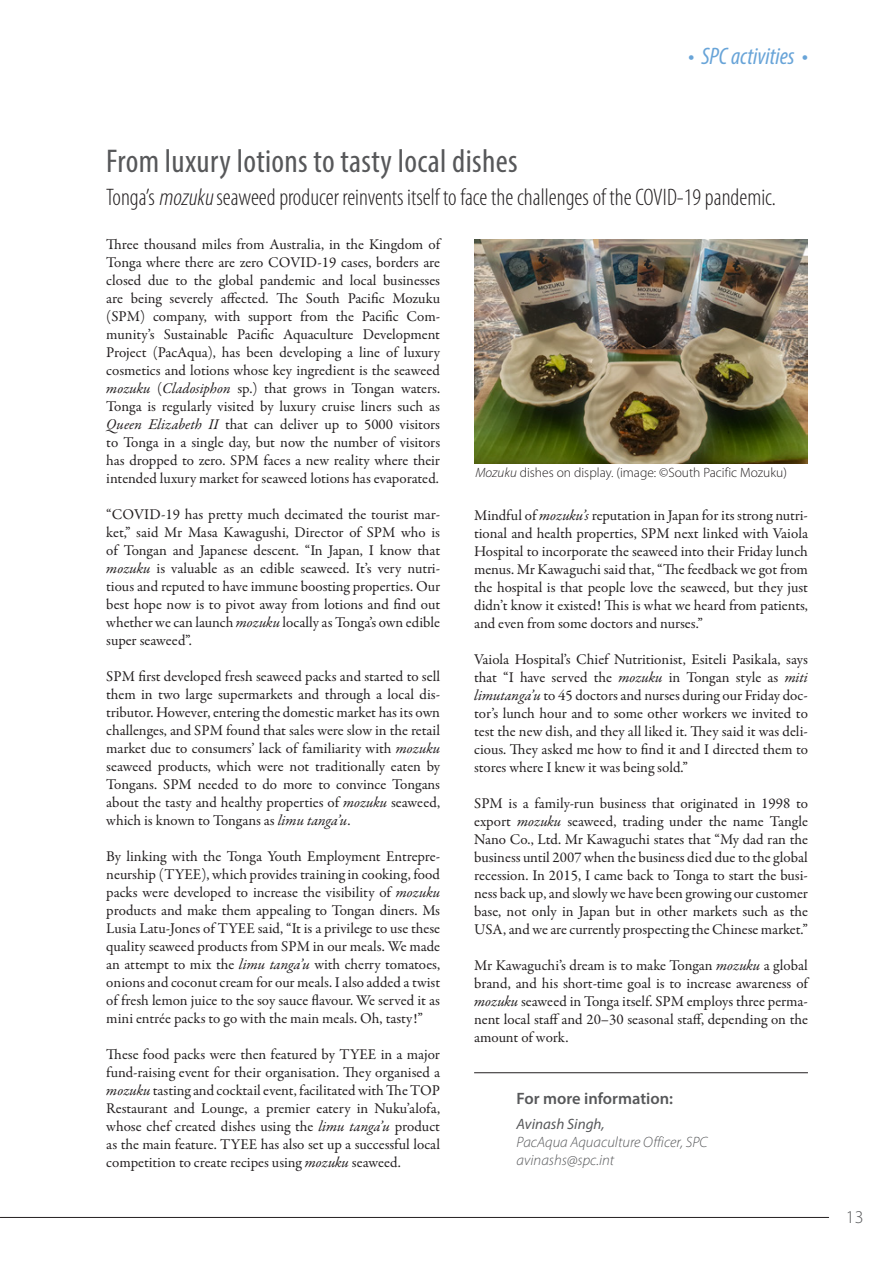
<style>
.page{position:relative;width:893px;height:1263px;background:#fff}
.page>*{position:absolute;margin:0;border:0;box-sizing:border-box;transform-origin:0 0}
.Title_article{font:condensed 33px "Myriad Pro";letter-spacing:.01em;color:#57585a}
.intro{font:300 condensed 24px "Myriad Pro";color:#231f20}
.t1{font:italic condensed 24px "Myriad Pro";color:#68a4d8}
.t2{font:300 18px "Myriad Pro";color:#57585a}
.for_more_information{font:600 16.5px "Myriad Pro";color:#57585a}
.t3{font:15px/18px "Garamond Premr Pro";letter-spacing:-.005em;color:#231f20;text-align:justify}
.for_more_info_email{font:italic 300 15px "Myriad Pro";color:#57585a}
.For_more_info_name{font:italic 15px "Myriad Pro";color:#57585a}
.caption_Figure{font:300 13.5px "Myriad Pro";color:#231f20}
.s1{font-style:italic}
</style>
<div class="page">
<hr style="left:0;top:1217px;width:829px;height:1px;background:#231f20">
<img style="left:474px;top:239px;width:334px;height:225px">
<hr style="left:474px;top:1072px;width:334px;height:1px;background:#231f20">
<h2 class="t1" style="left:688px;top:41px;width:121px">• SPC activities •</h2>
<p class="Title_article" style="left:106px;top:141px;width:413px">From luxury lotions to tasty local dishes</p>
<p class="intro" style="left:106px;top:183px;width:671px">Tonga’s <span class="s1">mozuku</span>seaweed producer reinvents itself to face the challenges of the COVID-19 pandemic.</p>
<p class="t3" style="left:106px;top:236px;width:335px">Three thousand miles from Australia, in the Kingdom of Tonga where there are zero COVID-19 cases, borders are closed due to the global pandemic and local businesses are being severely affected. The South Pacific Mozuku (SPM) company, with support from the Pacific Com&shy;munity’s Sustainable Pacific Aquaculture Development Project (PacAqua), has been developing a line of luxury cosmetics and lotions whose key ingredient is the seaweed <span class="s1">mozuku</span> (<span class="s1">Cladosiphon</span> sp.) that grows in Tongan waters.<br>Tonga is regularly visited by luxury cruise liners such as <span class="s1">Queen Elizabeth II</span> that can deliver up to 5000 visitors to Tonga in a single day, but now the number of visitors has dropped to zero. SPM faces a new reality where their intended luxury market for seaweed lotions has evaporated.</p>
<p class="t3" style="left:106px;top:506px;width:335px">“COVID-19 has pretty much decimated the tourist mar&shy;ket,” said Mr Masa Kawagushi, Director of SPM who is of Tongan and Japanese descent. “In Japan, I know that <span class="s1">mozuku</span> is valuable as an edible seaweed. It’s very nutri&shy;tious and reputed to have immune boosting properties. Our best hope now is to pivot away from lotions and find out whether we can launch <span class="s1">mozuku</span> locally as Tonga’s own edible super seaweed”.</p>
<p class="t3" style="left:106px;top:668px;width:335px">SPM first developed fresh seaweed packs and started to sell them in two large supermarkets and through a local dis&shy;tributor. However, entering the domestic market has its own challenges, and SPM found that sales were slow in the retail market due to consumers’ lack of familiarity with <span class="s1">mozuku </span>seaweed products, which were not traditionally eaten by Tongans. SPM needed to do more to convince Tongans about the tasty and healthy properties of <span class="s1">mozuku</span> seaweed, which is known to Tongans as <span class="s1">limu tanga’u</span>.</p>
<p class="t3" style="left:106px;top:848px;width:335px">By linking with the Tonga Youth Employment Entrepre&shy;neurship (TYEE), which provides training in cooking, food packs were developed to increase the visibility of <span class="s1">mozuku </span>products and make them appealing to Tongan diners. Ms Lusia Latu-Jones of TYEE said, “It is a privilege to use these quality seaweed products from SPM in our meals. We made an attempt to mix the <span class="s1">limu tanga’u</span> with cherry tomatoes, onions and coconut cream for our meals. I also added a twist of fresh lemon juice to the soy sauce flavour. We served it as mini entrée packs to go with the main meals. Oh, tasty!”</p>
<p class="t3" style="left:106px;top:1046px;width:335px">These food packs were then featured by TYEE in a major fund-raising event for their organisation. They organised a <span class="s1">mozuku</span> tasting and cocktail event, facilitated with The TOP Restaurant and Lounge, a premier eatery in Nuku’alofa, whose chef created dishes using the <span class="s1">limu tanga’u</span> product as the main feature. TYEE has also set up a successful local competition to create recipes using <span class="s1">mozuku</span> seaweed.</p>
<p class="caption_Figure" style="left:475px;top:464px;width:313px"><span class="s1">Mozuku</span> dishes on display. (image: ©South Pacific Mozuku)</p>
<p class="t3" style="left:474px;top:507px;width:335px">Mindful of <span class="s1">mozuku’s</span> reputation in Japan for its strong nutri&shy;tional and health properties, SPM next linked with Vaiola Hospital to incorporate the seaweed into their Friday lunch menus. Mr Kawaguchi said that, “The feedback we got from the hospital is that people love the seaweed, but they just didn’t know it existed! This is what we heard from patients, and even from some doctors and nurses.”</p>
<p class="t3" style="left:474px;top:651px;width:335px">Vaiola Hospital’s Chief Nutritionist, Esiteli Pasikala, says that “I have served the <span class="s1">mozuku</span> in Tongan style as <span class="s1">miti limutanga’u</span> to 45 doctors and nurses during our Friday doc&shy;tor’s lunch hour and to some other workers we invited to test the new dish, and they all liked it. They said it was deli&shy;cious. They asked me how to find it and I directed them to stores where I knew it was being sold.”</p>
<p class="t3" style="left:474px;top:795px;width:335px">SPM is a family-run business that originated in 1998 to export <span class="s1">mozuku</span> seaweed, trading under the name Tangle Nano Co., Ltd. Mr Kawaguchi states that “My dad ran the business until 2007 when the business died due to the global recession. In 2015, I came back to Tonga to start the busi&shy;ness back up, and slowly we have been growing our customer base, not only in Japan but in other markets such as the USA, and we are currently prospecting the Chinese market.”</p>
<p class="t3" style="left:474px;top:957px;width:335px">Mr Kawaguchi’s dream is to make Tongan <span class="s1">mozuku</span> a global brand, and his short-time goal is to increase awareness of <span class="s1">mozuku</span> seaweed in Tonga itself. SPM employs three perma&shy;nent local staff and 20–30 seasonal staff, depending on the amount of work.</p>
<p class="for_more_information" style="left:517px;top:1088px;width:158px">For more information:</p>
<p class="For_more_info_name" style="left:517px;top:1115px;width:90px">Avinash Singh,</p>
<p class="for_more_info_email" style="left:517px;top:1133px;width:192px">PacAqua Aquaculture Officer, SPC</p>
<p class="for_more_info_email" style="left:517px;top:1151px;width:99px">avinashs@spc.int</p>
<p class="t2" style="left:846px;top:1206px;width:19px">13</p>
</div>
